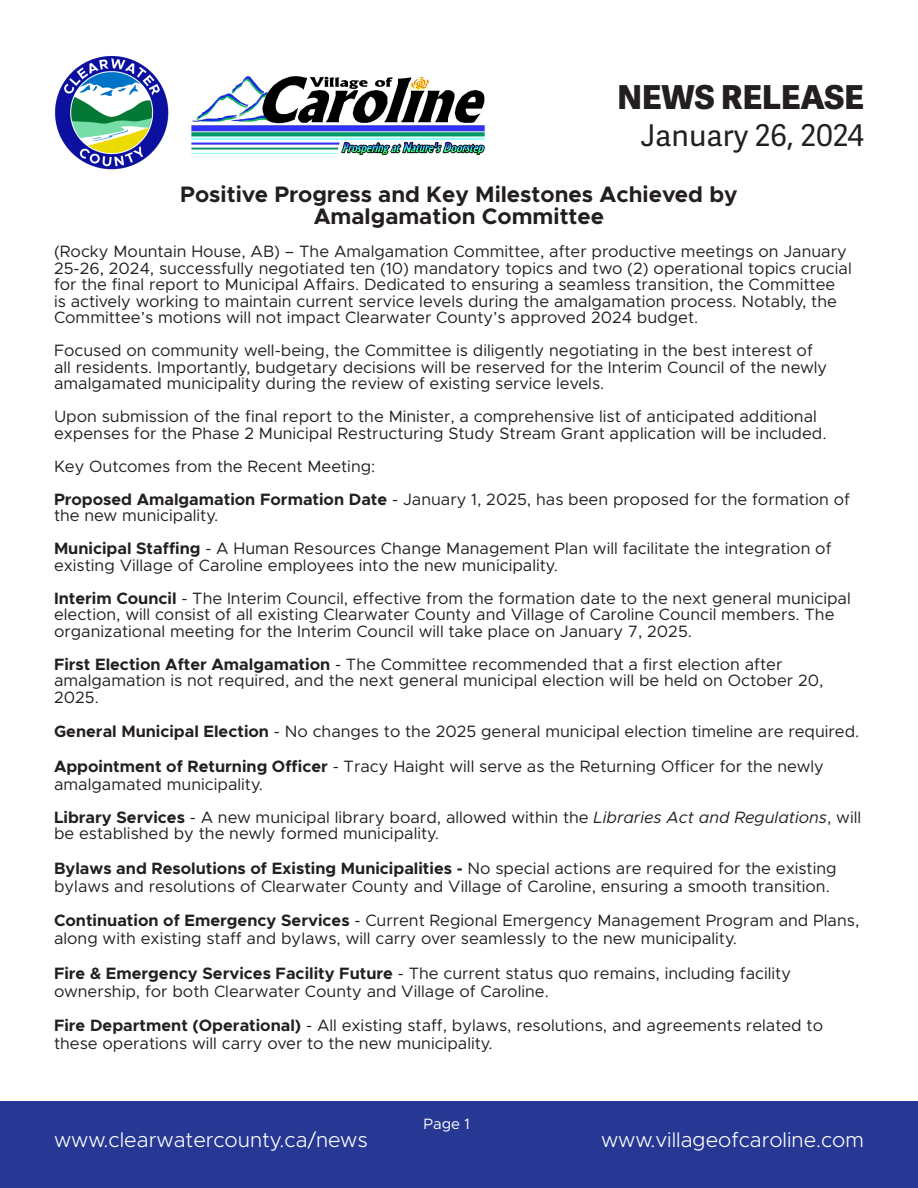
<style>
.page{position:relative;width:918px;height:1188px;background:#fff}
.page>*{position:absolute;margin:0;border:0;box-sizing:border-box;transform-origin:0 0}
.t1{font:800 33px "Adelle Sans";color:#231f20}
.t2{font:30px "Adelle Sans";color:#231f20}
.t3{font:700 22.5px "Metropolis";color:#231f20}
.t4{font:300 21px "Metropolis";color:#fff}
.t5{font:16.5px/16.5px "Metropolis";color:#231f20}
.t6{font:15px "Metropolis";color:#fff}
.s1{font-weight:700}
.s2{font-style:italic}
</style>
<div class="page">
<div style="left:0;top:1102px;width:918px;height:86px;background:#273894"></div>
<img style="left:54px;top:56px;width:115px;height:114px">
<img style="left:191px;top:76px;width:294px;height:79px">
<p class="t1" style="left:618px;top:77px;width:248px">NEWS RELEASE</p>
<p class="t2" style="left:640px;top:118px;width:225px">January 26, 2024</p>
<p class="t3" style="left:180px;top:180px;width:559px">Positive Progress and Key Milestones Achieved by</p>
<p class="t3" style="left:314px;top:202px;width:292px">Amalgamation Committee</p>
<p class="t5" style="left:54px;top:243px;width:799px">(Rocky Mountain House, AB) – The Amalgamation Committee, after productive meetings on January 25-26, 2024, successfully negotiated ten (10) mandatory topics and two (2) operational topics crucial for the final report to Municipal Affairs. Dedicated to ensuring a seamless transition, the Committee<br>is actively working to maintain current service levels during the amalgamation process. Notably, the Committee’s motions will not impact Clearwater County’s approved 2024 budget.</p>
<p class="t5" style="left:54px;top:342px;width:775px">Focused on community well-being, the Committee is diligently negotiating in the best interest of all residents. Importantly, budgetary decisions will be reserved for the Interim Council of the newly amalgamated municipality during the review of existing service levels.</p>
<p class="t5" style="left:54px;top:408px;width:774px">Upon submission of the final report to the Minister, a comprehensive list of anticipated additional expenses for the Phase 2 Municipal Restructuring Study Stream Grant application will be included.</p>
<p class="t5" style="left:54px;top:458px;width:323px">Key Outcomes from the Recent Meeting:</p>
<p class="t5" style="left:54px;top:491px;width:797px"><span class="s1">Proposed Amalgamation Formation Date</span> - January 1, 2025, has been proposed for the formation of the new municipality.</p>
<p class="t5" style="left:54px;top:540px;width:779px"><span class="s1">Municipal Staffing</span> - A Human Resources Change Management Plan will facilitate the integration of existing Village of Caroline employees into the new municipality.</p>
<p class="t5" style="left:54px;top:590px;width:798px"><span class="s1">Interim Council</span> - The Interim Council, effective from the formation date to the next general municipal election, will consist of all existing Clearwater County and Village of Caroline Council members. The organizational meeting for the Interim Council will take place on January 7, 2025.</p>
<p class="t5" style="left:54px;top:656px;width:771px"><span class="s1">First Election After Amalgamation</span> - The Committee recommended that a first election after amalgamation is not required, and the next general municipal election will be held on October 20,<br>2025.</p>
<p class="t5" style="left:54px;top:723px;width:807px"><span class="s1">General Municipal Election</span> - No changes to the 2025 general municipal election timeline are required.</p>
<p class="t5" style="left:54px;top:757px;width:771px;line-height:18px"><span class="s1">Appointment of Returning Officer</span> - Tracy Haight will serve as the Returning Officer for the newly amalgamated municipality.</p>
<p class="t5" style="left:54px;top:809px;width:809px"><span class="s1">Library Services</span> - A new municipal library board, allowed within the <span class="s2">Libraries Act and Regulations</span>, will be established by the newly formed municipality.</p>
<p class="t5" style="left:54px;top:859px;width:784px;line-height:18px"><span class="s1">Bylaws and Resolutions of Existing Municipalities -</span> No special actions are required for the existing bylaws and resolutions of Clearwater County and Village of Caroline, ensuring a smooth transition.</p>
<p class="t5" style="left:54px;top:912px;width:807px;line-height:18px"><span class="s1">Continuation of Emergency Services</span> - Current Regional Emergency Management Program and Plans, along with existing staff and bylaws, will carry over seamlessly to the new municipality.</p>
<p class="t5" style="left:54px;top:964px;width:739px;line-height:18px"><span class="s1">Fire &amp; Emergency Services Facility Future</span> - The current status quo remains, including facility ownership, for both Clearwater County and Village of Caroline.</p>
<p class="t5" style="left:54px;top:1017px;width:771px;line-height:18px"><span class="s1">Fire Department (Operational)</span> - All existing staff, bylaws, resolutions, and agreements related to these operations will carry over to the new municipality.</p>
<p class="t6" style="left:423px;top:1114px;width:48px">Page 1</p>
<p class="t4" style="left:54px;top:1127px;width:315px">www.clearwatercounty.ca/news</p>
<p class="t4" style="left:601px;top:1127px;width:264px">www.villageofcaroline.com</p>
</div>
